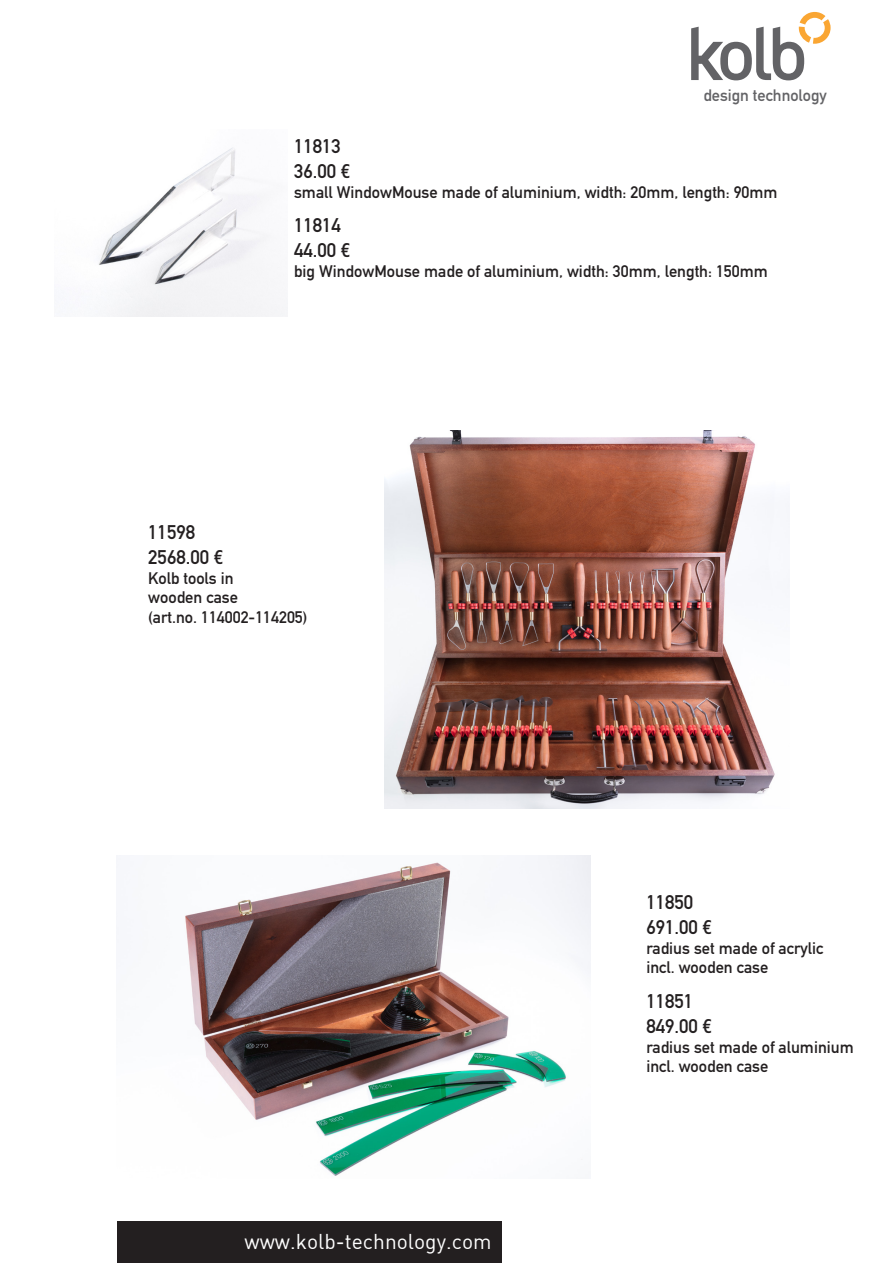
<style>
.page{position:relative;width:893px;height:1263px;background:#fff}
.page>*{position:absolute;margin:0;border:0;box-sizing:border-box;transform-origin:0 0}
.t1{font:21px "DIN";color:#fff}
.t2{font:19.5px/25.2px "DIN Mittelschrift Std";color:#231f20}
.t3{font:16.5px/19.8px "DIN Mittelschrift Std";color:#231f20}
.t4{font:16.35px "DIN Mittelschrift Std";color:#636366}
</style>
<div class="page">
<svg style="left:691px;top:12px;width:140px;height:68px"></svg>
<div style="left:117px;top:1221px;width:384px;height:42px;background:#231f20"></div>
<img style="left:99px;top:147px;width:189px;height:170px">
<img style="left:384px;top:430px;width:405px;height:379px">
<img style="left:185px;top:855px;width:405px;height:321px">
<p class="t4" style="left:703px;top:85px;width:125px">design technology</p>
<p class="t2" style="left:294px;top:133px;width:58px">11813<br>36.00 €</p>
<p class="t3" style="left:294px;top:182px;width:485px">small WindowMouse made of aluminium, width: 20mm, length: 90mm</p>
<p class="t2" style="left:294px;top:212px;width:58px">11814<br>44.00 €</p>
<p class="t3" style="left:294px;top:261px;width:475px">big WindowMouse made of aluminium, width: 30mm, length: 150mm</p>
<p class="t2" style="left:148px;top:519px;width:76px">11598<br>2568.00 €</p>
<p class="t3" style="left:148px;top:568px;width:161px">Kolb tools in<br>wooden case<br>(art.no. 114002-114205)</p>
<p class="t1" style="left:244px;top:1228px;width:249px">www.kolb-technology.com</p>
<p class="t2" style="left:646px;top:889px;width:67px">11850<br>691.00 €</p>
<p class="t3" style="left:646px;top:938px;width:179px">radius set made of acrylic incl. wooden case</p>
<p class="t2" style="left:646px;top:988px;width:67px">11851<br>849.00 €</p>
<p class="t3" style="left:646px;top:1037px;width:209px">radius set made of aluminium incl. wooden case</p>
</div>
